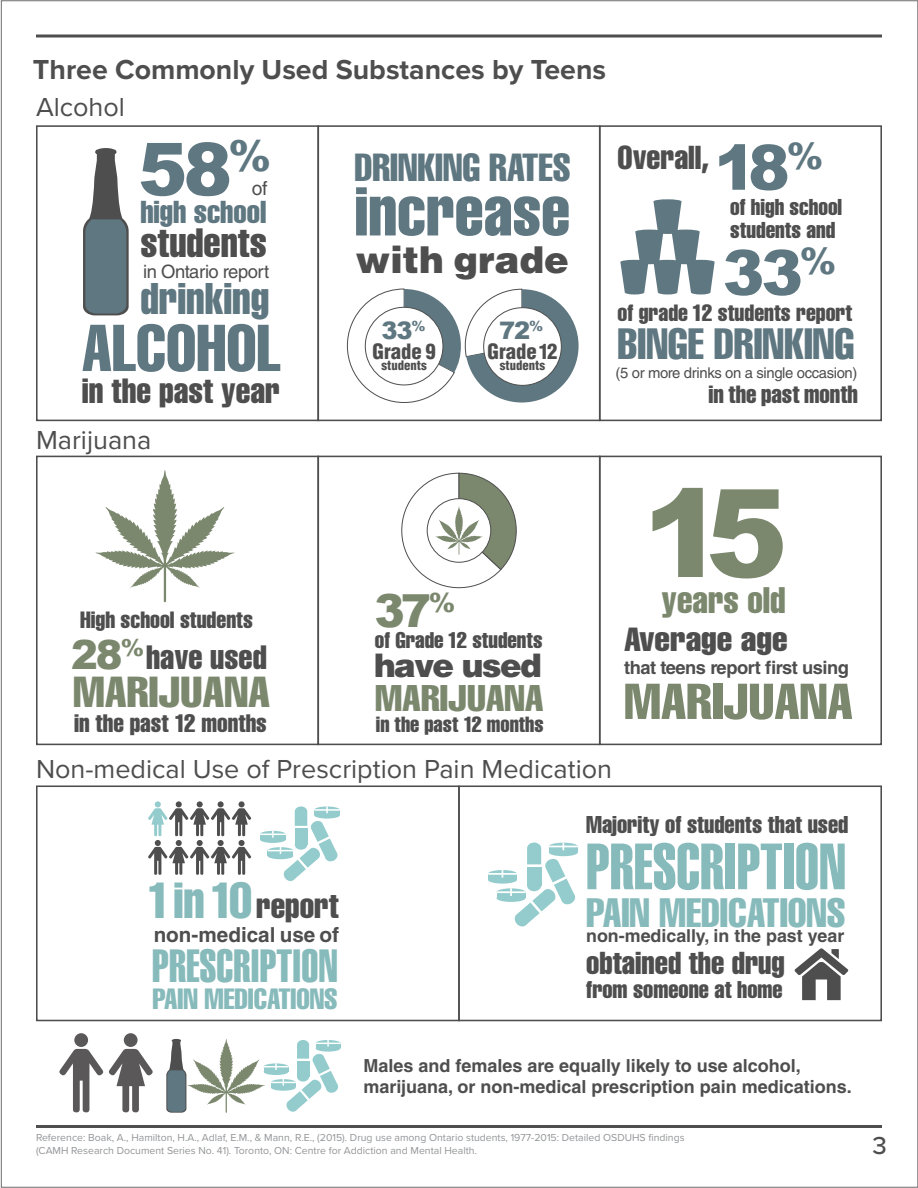
<style>
.page{position:relative;width:918px;height:1188px;background:#fff}
.page>*{position:absolute;margin:0;border:0;box-sizing:border-box;transform-origin:0 0}
.t1{font:900 122.4px "Arial";color:#7b886e}
.t2{font:900 73.2px "Arial";color:#5f7781}
.t3{font:67.65px "Helvetica LT Std Comp";color:#5f7781}
.t4{font:64.95px "Helvetica LT Std Comp";color:#5f7781}
.t5{font:64.2px "Helvetica LT Std Extra Comp";color:#87babb}
.t6{font:900 62.55px/105.1px "Arial";color:#5f7781}
.t7{font:49.8px "Helvetica LT Std Comp";color:#87babb}
.t8{font:49.5px "Helvetica LT Std Comp";color:#7b886e;scale:1.11 1}
.t9{font:45.75px "Helvetica LT Std Extra Comp";color:#87babb}
.t10{font:900 45.6px "Arial";color:#7b886e}
.t11{font:43.5px "Helvetica LT Std Comp";color:#5f7781}
.t12{font:43.05px "Helvetica LT Std Comp";color:#5f7781}
.t13{font:42.6px "Helvetica LT Std Comp";color:#7b886e;scale:1.11 1}
.t14{font:40.35px "Helvetica LT Std Comp";color:#87babb}
.t15{font:40.2px "Helvetica LT Std Comp";color:#4e4e4e}
.t16{font:900 40.2px "Arial";color:#7b886e}
.t17{font:38.55px "Helvetica LT Std Comp";color:#5f7781}
.t18{font:900 37.05px "Helvetica LT Std";color:#4e4e4e}
.t19{font:36.45px "Helvetica LT Std Comp";color:#7b886e;scale:1.11 1}
.t20{font:36.3px "Helvetica LT Std Comp";color:#7b886e}
.t21{font:34.5px "Helvetica LT Std Comp";color:#4e4e4e}
.t22{font:34.05px "Helvetica LT Std Comp";color:#4e4e4e}
.t23{font:33.15px "Helvetica LT Std Comp";color:#4e4e4e}
.t24{font:32.85px "Helvetica LT Std Comp";color:#4e4e4e;scale:1.11 1}
.t25{font:900 32.55px "Helvetica LT Std";letter-spacing:-.05em;color:#4e4e4e}
.t26{font:32.55px "Helvetica LT Std Comp";color:#4e4e4e}
.t27{font:31.2px "Helvetica LT Std Comp";color:#4e4e4e}
.t28{font:31.2px "Helvetica LT Std Comp";color:#5f7781}
.t29{font:28.8px "Helvetica LT Std Comp";color:#87babb}
.t30{font:700 28.5px "Proxima Nova";color:#4e4e4e}
.t31{font:27px "Proxima Nova";color:#4e4e4e}
.t32{font:500 25.5px "Proxima Nova";color:#4e4e4e}
.t33{font:24.9px "Helvetica LT Std Comp";color:#4e4e4e}
.t34{font:24.45px "Helvetica LT Std Comp";color:#4e4e4e}
.t35{font:900 24.15px "Arial";color:#5f7781}
.t36{font:23.85px "Helvetica LT Std Comp";color:#4e4e4e}
.t37{font:23.1px "Helvetica LT Std Comp";color:#4e4e4e}
.t38{font:22.5px/23.4px "Helvetica LT Std Comp";color:#4e4e4e}
.t39{font:22.35px "Helvetica LT Std Comp";color:#4e4e4e}
.t40{font:21.6px "Helvetica LT Std Comp";color:#4e4e4e}
.t41{font:700 20.7px "Helvetica LT Std";color:#4e4e4e}
.t42{font:900 condensed 20.7px "Helvetica LT Std";color:#4e4e4e}
.t43{font:19.2px "Helvetica LT Std";color:#4e4e4e}
.t44{font:18.45px "Helvetica LT Std";letter-spacing:-.025em;color:#4e4e4e}
.t45{font:700 18.3px "Helvetica LT Std";letter-spacing:-.025em;color:#4e4e4e}
.t46{font:700 18px/21.6px "Helvetica LT Std";color:#4e4e4e}
.t47{font:700 17.85px "Helvetica LT Std";color:#4e4e4e}
.t48{font:14.85px "Helvetica LT Std";letter-spacing:-.025em;color:#4e4e4e}
.t49{font:900 condensed 12.75px "Helvetica LT Std";color:#4e4e4e}
.t50{font:10.5px/12.6px "Proxima Nova";color:#939598}
</style>
<div class="page">
<div style="left:36px;top:125px;width:283px;height:296px;border:2px solid #4e4e4e"></div>
<div style="left:36px;top:785px;width:424px;height:236px;border:2px solid #4e4e4e"></div>
<div style="left:458px;top:785px;width:424px;height:236px;border:2px solid #4e4e4e"></div>
<div style="left:36px;top:456px;width:283px;height:289px;border:2px solid #4e4e4e"></div>
<div style="left:317px;top:125px;width:284px;height:296px;border:2px solid #4e4e4e"></div>
<div style="left:317px;top:456px;width:284px;height:289px;border:2px solid #4e4e4e"></div>
<div style="left:599px;top:125px;width:283px;height:296px;border:2px solid #4e4e4e"></div>
<div style="left:599px;top:456px;width:283px;height:289px;border:2px solid #4e4e4e"></div>
<svg style="left:59px;top:1033px;width:94px;height:79px"></svg>
<svg style="left:620px;top:199px;width:95px;height:96px"></svg>
<svg style="left:95px;top:470px;width:139px;height:132px"></svg>
<svg style="left:83px;top:148px;width:46px;height:167px"></svg>
<svg style="left:346px;top:289px;width:233px;height:114px"></svg>
<div style="left:484px;top:308px;width:77px;height:77px;background:#fff;border-radius:50%"></div>
<div style="left:483px;top:308px;width:79px;height:78px;border:1px solid #4e4e4e;border-radius:50%"></div>
<svg style="left:401px;top:473px;width:116px;height:116px"></svg>
<div style="left:549px;top:849px;width:29px;height:7px;background:#a8d6d6;border-radius:50%"></div>
<div style="left:497px;top:892px;width:29px;height:6px;background:#94cccd"></div>
<div style="left:497px;top:894px;width:29px;height:8px;background:#94cccd;border-radius:50%"></div>
<div style="left:497px;top:888px;width:29px;height:8px;background:#94cccd;border-radius:50%"></div>
<hr style="left:497px;top:891px;width:28px;height:2px;background:#fff">
<svg style="left:510px;top:842px;width:67px;height:85px"></svg>
<div style="left:488px;top:874px;width:29px;height:6px;background:#94cccd"></div>
<div style="left:488px;top:876px;width:29px;height:8px;background:#94cccd;border-radius:50%"></div>
<svg style="left:488px;top:870px;width:29px;height:8px"></svg>
<hr style="left:489px;top:873px;width:28px;height:2px;background:#fff">
<svg style="left:794px;top:948px;width:54px;height:52px"></svg>
<div style="left:314px;top:810px;width:26px;height:5px;background:#94cccd"></div>
<div style="left:314px;top:806px;width:26px;height:7px;background:#bbdfdf;border-radius:50%"></div>
<hr style="left:315px;top:809px;width:25px;height:2px;background:#fff">
<div style="left:260px;top:834px;width:26px;height:5px;background:#94cccd"></div>
<div style="left:260px;top:836px;width:26px;height:7px;background:#94cccd;border-radius:50%"></div>
<div style="left:260px;top:831px;width:26px;height:7px;background:#f8fcfc;border-radius:50%"></div>
<svg style="left:261px;top:806px;width:77px;height:75px"></svg>
<svg style="left:148px;top:801px;width:104px;height:74px"></svg>
<svg style="left:166px;top:1039px;width:174px;height:74px"></svg>
<hr style="left:36px;top:1125px;width:846px;height:3px;background:#4e4e4e">
<svg style="left:36px;top:34px;width:846px;height:4px;background:#7a7a7a"></svg>
<h3 class="t30" style="left:33px;top:53px;width:575px">Three Commonly Used Substances by Teens</h3>
<h3 class="t31" style="left:36px;top:91px;width:91px">Alcohol</h3>
<h2 class="t2" style="left:138px;top:116px;width:134px">58<sup>%</sup></h2>
<h3 class="t28" style="left:140px;top:193px;width:128px">high school</h3>
<h3 class="t43" style="left:252px;top:177px;width:17px">of</h3>
<h3 class="t15" style="left:140px;top:217px;width:128px">students</h3>
<h3 class="t44" style="left:143px;top:261px;width:127px">in Ontario report</h3>
<h3 class="t11" style="left:140px;top:271px;width:131px">drinking</h3>
<h3 class="t4" style="left:82px;top:307px;width:200px">ALCOHOL</h3>
<h3 class="t21" style="left:82px;top:369px;width:200px">in the past year</h3>
<h3 class="t31" style="left:36px;top:424px;width:117px">Marijuana</h3>
<h3 class="t37" style="left:80px;top:605px;width:174px">High school students</h3>
<h3 class="t16" style="left:71px;top:625px;width:75px">28<sup>%</sup></h3>
<h3 class="t13" style="left:73px;top:664px;width:179px">MARIJUANA</h3>
<h3 class="t23" style="left:146px;top:636px;width:122px">have used</h3>
<h3 class="t33" style="left:74px;top:707px;width:194px">in the past 12 months</h3>
<h3 class="t17" style="left:355px;top:143px;width:218px">DRINKING RATES</h3>
<h3 class="t3" style="left:355px;top:169px;width:217px">increase</h3>
<h3 class="t18" style="left:355px;top:236px;width:215px">with grade</h3>
<h3 class="t35" style="left:382px;top:312px;width:45px">33<sup>%</sup></h3>
<h3 class="t42" style="left:373px;top:338px;width:65px">Grade 9</h3>
<p class="t49" style="left:381px;top:358px;width:47px">students</p>
<h3 class="t35" style="left:499px;top:312px;width:45px">72<sup>%</sup></h3>
<h3 class="t42" style="left:488px;top:338px;width:71px">Grade 12</h3>
<p class="t49" style="left:500px;top:358px;width:47px">students</p>
<h3 class="t10" style="left:375px;top:577px;width:82px">37<sup>%</sup></h3>
<h3 class="t39" style="left:375px;top:625px;width:169px">of Grade 12 students</h3>
<h3 class="t25" style="left:374px;top:644px;width:169px">have used</h3>
<h3 class="t40" style="left:376px;top:710px;width:169px">in the past 12 months</h3>
<h3 class="t19" style="left:375px;top:675px;width:153px">MARIJUANA</h3>
<h3 class="t26" style="left:618px;top:137px;width:93px">Overall,</h3>
<h3 class="t6" style="left:714px;top:113px;width:124px">18<sup>%<br></sup>33<sup>%</sup></h3>
<h3 class="t38" style="left:730px;top:195px;width:114px">of high school students and</h3>
<h3 class="t37" style="left:618px;top:298px;width:236px">of grade 12 students report</h3>
<h3 class="t12" style="left:618px;top:316px;width:238px">BINGE DRINKING</h3>
<h3 class="t34" style="left:709px;top:379px;width:151px">in the past month</h3>
<h3 class="t48" style="left:616px;top:364px;width:243px">(5 or more drinks on a single occasion)</h3>
<h1 class="t1" style="left:643px;top:444px;width:146px">15</h1>
<h3 class="t20" style="left:662px;top:577px;width:126px">years old</h3>
<h3 class="t24" style="left:624px;top:619px;width:149px">Average age</h3>
<h3 class="t45" style="left:624px;top:657px;width:227px">that teens report first using</h3>
<h3 class="t8" style="left:624px;top:670px;width:208px">MARIJUANA</h3>
<h3 class="t31" style="left:36px;top:753px;width:578px">Non-medical Use of Prescription Pain Medication</h3>
<h3 class="t7" style="left:147px;top:869px;width:106px">1 in 10</h3>
<h3 class="t22" style="left:256px;top:885px;width:84px">report</h3>
<h3 class="t9" style="left:152px;top:938px;width:187px">PRESCRIPTION</h3>
<h3 class="t41" style="left:154px;top:922px;width:187px">non-medical use of</h3>
<h3 class="t29" style="left:152px;top:981px;width:187px">PAIN MEDICATIONS</h3>
<h3 class="t36" style="left:586px;top:810px;width:264px">Majority of students that used</h3>
<h3 class="t5" style="left:586px;top:828px;width:261px">PRESCRIPTION</h3>
<h3 class="t14" style="left:586px;top:887px;width:261px">PAIN MEDICATIONS</h3>
<h3 class="t47" style="left:586px;top:925px;width:260px">non-medically, in the past year</h3>
<h3 class="t27" style="left:586px;top:944px;width:200px">obtained the drug</h3>
<h3 class="t36" style="left:586px;top:975px;width:198px">from someone at home</h3>
<h3 class="t46" style="left:364px;top:1054px;width:490px">Males and females are equally likely to use alcohol, marijuana, or non-medical prescription pain medications.</h3>
<p class="t50" style="left:36px;top:1131px;width:650px">Reference: Boak, A., Hamilton, H.A., Adlaf, E.M., &amp; Mann, R.E., (2015). Drug use among Ontario students, 1977-2015: Detailed OSDUHS findings (CAMH Research Document Series No. 41). Toronto, ON: Centre for Addiction and Mental Health.</p>
<h3 class="t32" style="left:872px;top:1127px;width:16px">3</h3>
</div>
